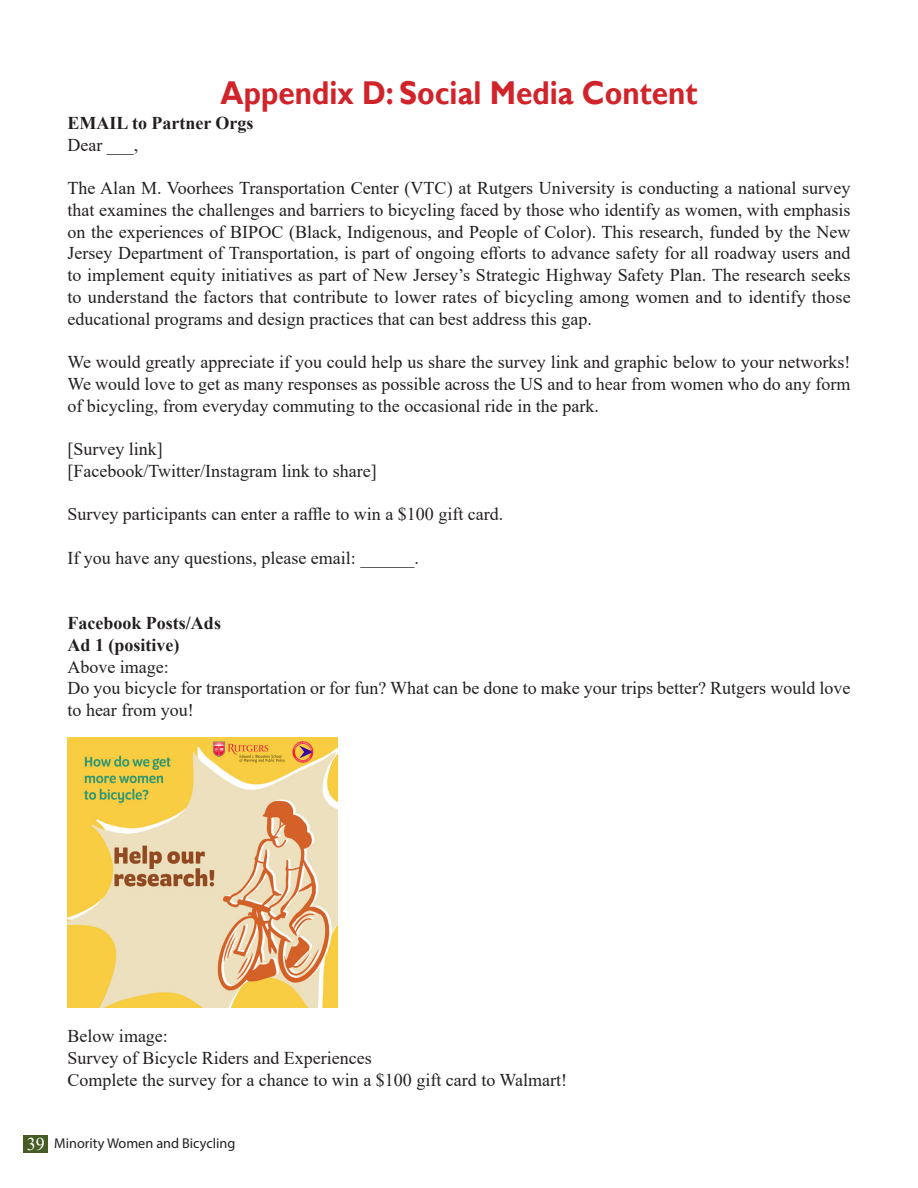
<style>
.page{position:relative;width:918px;height:1188px;background:#fff}
.page>*{position:absolute;margin:0;border:0;box-sizing:border-box;transform-origin:0 0}
.Appendix_Heading{font:700 33px "Gill Sans";color:#d1232a;scale:.9 1}
.Body_No_Spacing{font:18px/21.8px "Times New Roman";color:#231f20;text-align:justify}
.Body_No_Spacing-2{font:700 18px "Times New Roman";color:#231f20}
.t1{font:14.25px "Myriad Pro";color:#231f20}
.s1{font-family:"Times New Roman";font-size:18px;color:#fff}
</style>
<div class="page">
<div style="left:24px;top:1135px;width:24px;height:18px;background:#465c24"></div>
<img style="left:68px;top:738px;width:270px;height:270px">
<p class="Appendix_Heading" style="left:221px;top:73px;width:531px">Appendix D: Social Media Content</p>
<p class="Body_No_Spacing-2" style="left:68px;top:110px;width:188px">EMAIL to Partner Orgs</p>
<p class="Body_No_Spacing" style="left:68px;top:133px;width:72px">Dear ___,</p>
<p class="Body_No_Spacing" style="left:68px;top:177px;width:785px">The Alan M. Voorhees Transportation Center (VTC) at Rutgers University is conducting a national survey that examines the challenges and barriers to bicycling faced by those who identify as women, with emphasis on the experiences of BIPOC (Black, Indigenous, and People of Color). This research, funded by the New Jersey Department of Transportation, is part of ongoing efforts to advance safety for all roadway users and to implement equity initiatives as part of New Jersey’s Strategic Highway Safety Plan. The research seeks to understand the factors that contribute to lower rates of bicycling among women and to identify those educational programs and design practices that can best address this gap.</p>
<p class="Body_No_Spacing" style="left:68px;top:351px;width:785px">We would greatly appreciate if you could help us share the survey link and graphic below to your networks!<br>We would love to get as many responses as possible across the US and to hear from women who do any form of bicycling, from everyday commuting to the occasional ride in the park.</p>
<p class="Body_No_Spacing" style="left:68px;top:438px;width:97px">[Survey link]</p>
<p class="Body_No_Spacing" style="left:68px;top:459px;width:311px">[Facebook/Twitter/Instagram link to share]</p>
<p class="Body_No_Spacing" style="left:68px;top:503px;width:437px">Survey participants can enter a raffle to win a $100 gift card.</p>
<p class="Body_No_Spacing" style="left:68px;top:546px;width:353px">If you have any questions, please email: ______.</p>
<p class="Body_No_Spacing-2" style="left:68px;top:610px;width:155px">Facebook Posts/Ads</p>
<p class="Body_No_Spacing-2" style="left:68px;top:632px;width:113px">Ad 1 (positive)</p>
<p class="Body_No_Spacing" style="left:68px;top:655px;width:103px">Above image:</p>
<p class="Body_No_Spacing" style="left:68px;top:677px;width:785px">Do you bicycle for transportation or for fun? What can be done to make your trips better? Rutgers would love to hear from you!</p>
<p class="Body_No_Spacing" style="left:68px;top:1025px;width:102px">Below image:</p>
<p class="Body_No_Spacing" style="left:68px;top:1047px;width:306px">Survey of Bicycle Riders and Experiences</p>
<p class="Body_No_Spacing" style="left:68px;top:1068px;width:501px">Complete the survey for a chance to win a $100 gift card to Walmart!</p>
<p class="t1" style="left:27px;top:1134px;width:210px"><span class="s1">39</span> Minority Women and Bicycling</p>
</div>
